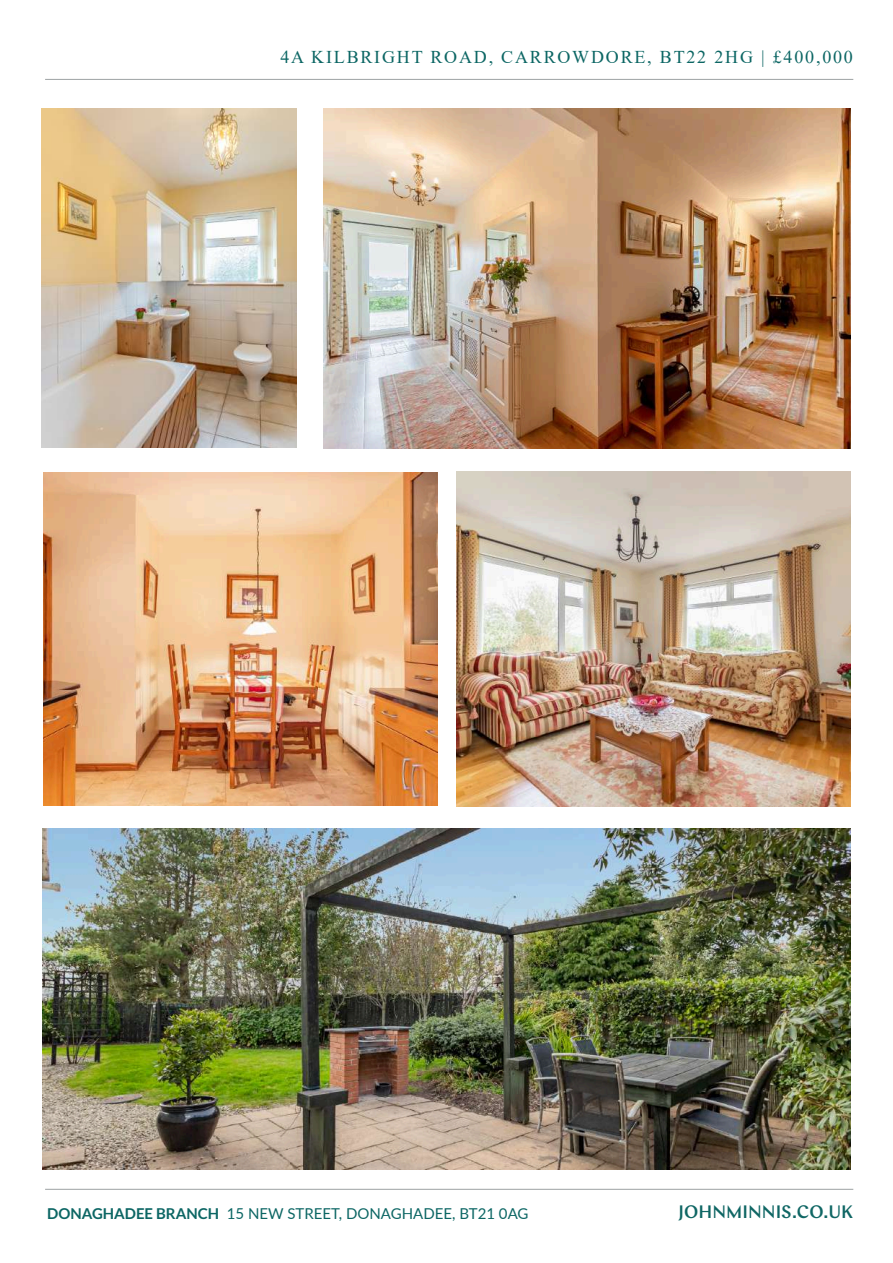
<style>
.page{position:relative;width:893px;height:1263px;background:#fff}
.page>*{position:absolute;margin:0;border:0;box-sizing:border-box;transform-origin:0 0}
.t1{font:18px "Times New Roman";letter-spacing:.1em;color:#0c6664}
.t2{font:500 18px "Chap";color:#0f6664}
.t3{font:15px "Lato";color:#0c6664}
.s1{font-weight:700}
</style>
<div class="page">
<img style="left:43px;top:472px;width:394px;height:334px">
<img style="left:323px;top:109px;width:527px;height:340px">
<img style="left:41px;top:108px;width:255px;height:340px">
<hr style="left:45px;top:1189px;width:808px;height:1px;background:#9da2a3">
<hr style="left:45px;top:79px;width:808px;height:1px;background:#9da2a3">
<img style="left:457px;top:472px;width:393px;height:334px">
<img style="left:43px;top:829px;width:807px;height:340px">
<p class="t1" style="left:280px;top:50px;width:574px">4A KILBRIGHT ROAD, CARROWDORE, BT22 2HG | £400,000</p>
<p class="t3" style="left:47px;top:1207px;width:483px"><span class="s1">DONAGHADEE BRANCH</span> 15 NEW STREET, DONAGHADEE, BT21 0AG</p>
<p class="t2" style="left:679px;top:1200px;width:176px">JOHNMINNIS.CO.UK</p>
</div>
